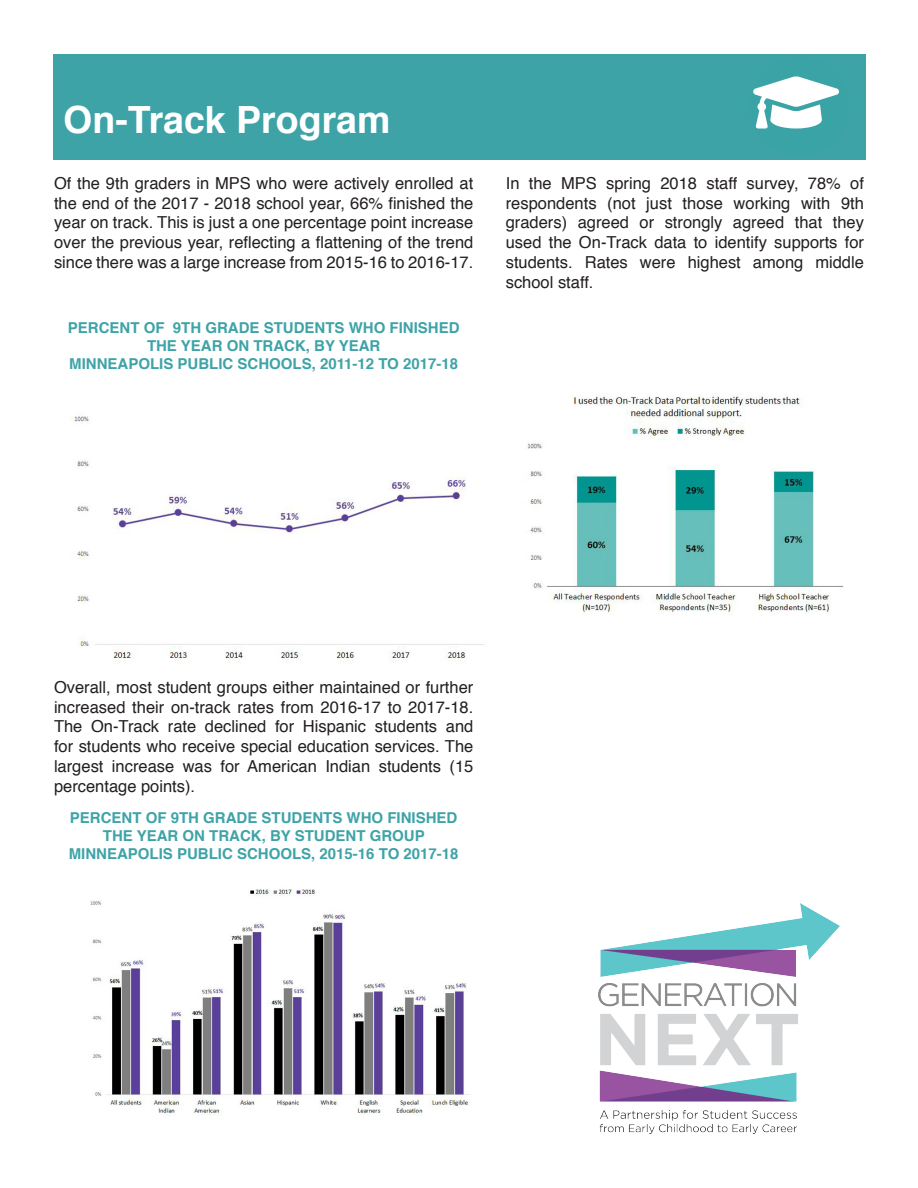
<style>
.page{position:relative;width:918px;height:1188px;background:#fff}
.page>*{position:absolute;margin:0;border:0;box-sizing:border-box;transform-origin:0 0}
.t1{font:700 37.5px "Helvetica";color:#fff}
.t2{font:16.5px/19.8px "Helvetica";color:#231f20;text-align:justify}
.t3{font:700 15px/18px "Helvetica";color:#3ea3a7;text-align:center}
</style>
<div class="page">
<div style="left:53px;top:54px;width:812px;height:105px;background:#3ea3a7"></div>
<div style="left:749px;top:57px;width:100px;height:100px;background:#39a3a6;border-radius:50%"></div>
<svg style="left:753px;top:76px;width:86px;height:53px"></svg>
<img style="left:71px;top:414px;width:413px;height:249px">
<img style="left:90px;top:889px;width:380px;height:227px">
<img style="left:527px;top:396px;width:317px;height:216px">
<img style="left:598px;top:904px;width:242px;height:230px">
<p class="t1" style="left:63px;top:89px;width:329px">On-Track Program</p>
<p class="t2" style="left:54px;top:174px;width:421px">Of the 9th graders in MPS who were actively enrolled at the end of the 2017 - 2018 school year, 66% finished the year on track. This is just a one percentage point increase over the previous year, reflecting a flattening of the trend since there was a large increase from 2015-16 to 2016-17.</p>
<p class="t3" style="left:68px;top:319px;width:393px">PERCENT OF 9TH GRADE STUDENTS WHO FINISHED<br>THE YEAR ON TRACK, BY YEAR</p>
<p class="t3" style="left:69px;top:355px;width:391px">MINNEAPOLIS PUBLIC SCHOOLS, 2011-12 TO 2017-18</p>
<p class="t2" style="left:506px;top:174px;width:360px">In the MPS spring 2018 staff survey, 78% of respondents (not just those working with 9th graders) agreed or strongly agreed that they used the On-Track data to identify supports for students. Rates were highest among middle school staff.</p>
<p class="t2" style="left:54px;top:678px;width:421px">Overall, most student groups either maintained or further increased their on-track rates from 2016-17 to 2017-18.<br>The On-Track rate declined for Hispanic students and for students who receive special education services. The largest increase was for American Indian students (15 percentage points).</p>
<p class="t3" style="left:70px;top:809px;width:389px">PERCENT OF 9TH GRADE STUDENTS WHO FINISHED<br>THE YEAR ON TRACK, BY STUDENT GROUP</p>
<p class="t3" style="left:69px;top:845px;width:391px">MINNEAPOLIS PUBLIC SCHOOLS, 2015-16 TO 2017-18</p>
</div>
